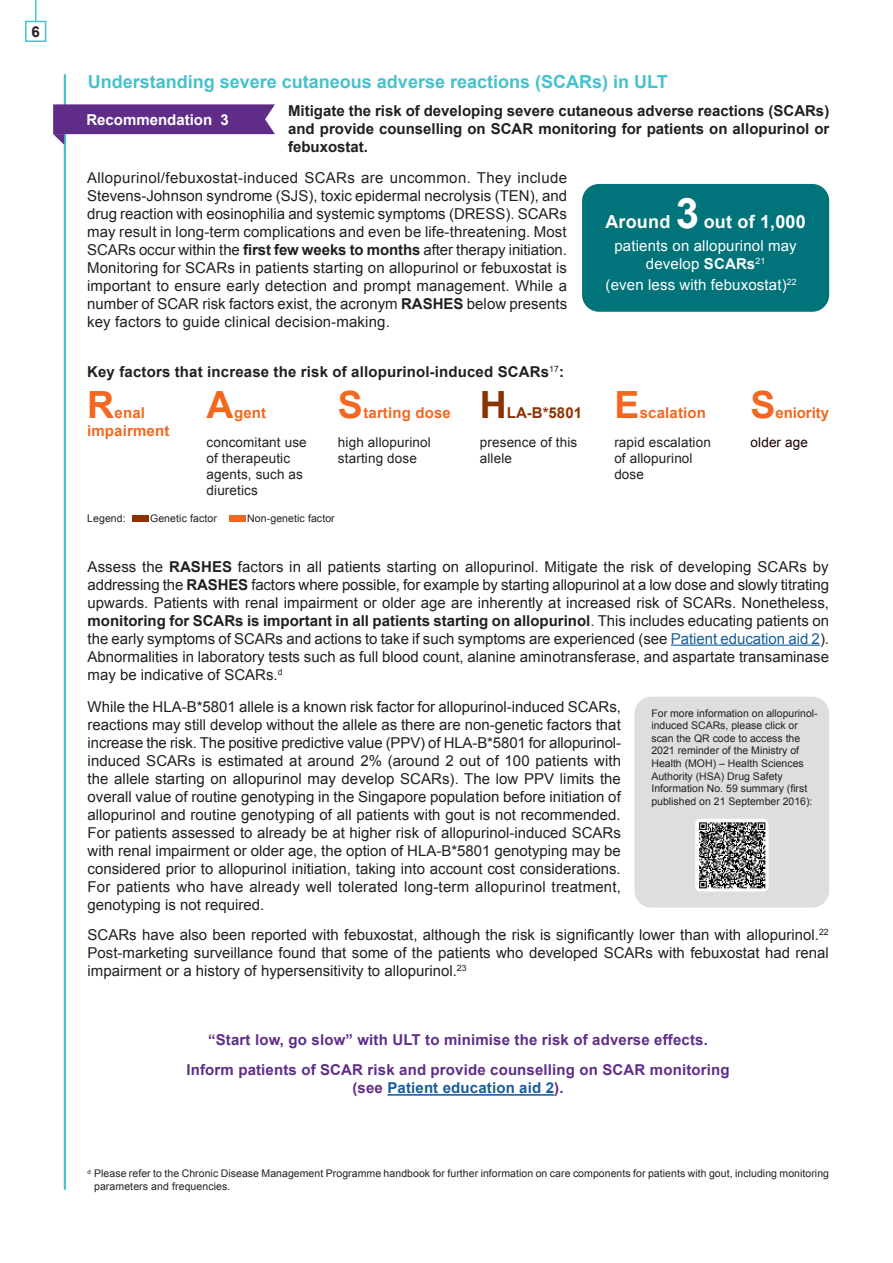
<style>
.page{position:relative;width:893px;height:1263px;background:#fff}
.page>*{position:absolute;margin:0;border:0;box-sizing:border-box;transform-origin:0 0}
.Body{font:700 42px "Arial";color:#fff}
.Body-2{font:700 37.5px "Arial";color:#f36821}
.Body-3{font:700 37.5px "Arial";color:#8c3101}
.Subheader{font:700 18px "Arial";color:#44c2ce}
.Body-4{font:700 18px "Arial";letter-spacing:.01em;color:#fff}
.Body-5{font:15px/18px "Arial";color:#231f20;text-align:justify}
.Body-6{font:700 15px/18px "Arial";letter-spacing:.01em;color:#231f20;text-align:justify}
.Body-7{font:700 15px/18px "Arial";letter-spacing:.01em;color:#5f2d88;text-align:center}
.Body-8{font:15px/18px "Arial";letter-spacing:.01em;color:#fff;text-align:center}
.Body-9{font:700 15px/18px "Arial";letter-spacing:.01em;color:#f36821;text-align:center}
.Recommendation_Tab{font:700 15px "Arial";color:#fff}
.Body-10{font:700 15px "Arial";color:#8c3101}
.Body-11{font:13.5px/16.2px "Arial";letter-spacing:.01em;color:#231f20}
.Body-12{font:13.5px "Arial";letter-spacing:.01em;color:#1b0000}
.Body-13{font:10.5px/12.6px "Arial";color:#231f20}
.s1{font-weight:700}
.s2{color:#175d9e}
</style>
<div class="page">
<hr style="left:64px;top:74px;width:2px;height:1116px;background:#44c2ce">
<div style="left:582px;top:184px;width:247px;height:128px;background:#00747a;border-radius:17px"></div>
<div style="left:634px;top:697px;width:195px;height:211px;background:#dddee0;border-radius:17px"></div>
<svg style="left:53px;top:104px;width:222px;height:41px"></svg>
<hr style="left:671px;top:645px;width:149px;height:1px;background:#175d9e">
<hr style="left:387px;top:1094px;width:167px;height:2px;background:#175d9e">
<div style="left:132px;top:515px;width:17px;height:7px;background:#8c3101"></div>
<div style="left:229px;top:515px;width:17px;height:7px;background:#f36821"></div>
<img style="left:695px;top:819px;width:73px;height:72px">
<div style="left:25px;top:21px;width:21px;height:21px;border:2px solid #44c2ce"></div>
<svg style="left:35px;top:0;width:1px;height:22px"></svg>
<p class="Body-6" style="left:32px;top:23px;width:10px">6</p>
<p class="Subheader" style="left:88px;top:70px;width:581px">Understanding severe cutaneous adverse reactions (SCARs) in ULT</p>
<p class="Recommendation_Tab" style="left:86px;top:110px;width:144px">Recommendation 3</p>
<p class="Body-6" style="left:288px;top:102px;width:543px">Mitigate the risk of developing severe cutaneous adverse reactions (SCARs) and provide counselling on SCAR monitoring for patients on allopurinol or febuxostat.</p>
<p class="Body-5" style="left:87px;top:169px;width:482px">Allopurinol/febuxostat-induced SCARs are uncommon. They include Stevens-Johnson syndrome (SJS), toxic epidermal necrolysis (TEN), and drug reaction with eosinophilia and systemic symptoms (DRESS). SCARs may result in long-term complications and even be life-threatening. Most SCARs occur within the <span class="s1">first few weeks to months</span> after therapy initiation.<br>Monitoring for SCARs in patients starting on allopurinol or febuxostat is important to ensure early detection and prompt management. While a number of SCAR risk factors exist, the acronym <span class="s1">RASHES</span> below presents key factors to guide clinical decision-making.</p>
<p class="Body-6" style="left:87px;top:363px;width:478px">Key factors that increase the risk of allopurinol-induced SCARs<sup>17</sup>:</p>
<p class="Body-2" style="left:87px;top:380px;width:29px">R</p>
<p class="Body-2" style="left:338px;top:380px;width:27px">S</p>
<p class="Body-2" style="left:207px;top:380px;width:29px">A</p>
<p class="Body-3" style="left:480px;top:380px;width:29px">H</p>
<p class="Body-10" style="left:507px;top:403px;width:77px">LA-B*5801</p>
<p class="Body-11" style="left:480px;top:434px;width:99px">presence of this allele</p>
<p class="Body-9" style="left:87px;top:404px;width:84px">enal impairment</p>
<p class="Body-9" style="left:363px;top:404px;width:89px">tarting dose</p>
<p class="Body-11" style="left:338px;top:434px;width:94px">high allopurinol starting dose</p>
<p class="Body-9" style="left:234px;top:404px;width:34px">gent</p>
<p class="Body-11" style="left:207px;top:434px;width:102px">concomitant use of therapeutic agents, such as diuretics</p>
<p class="Body-13" style="left:87px;top:512px;width:40px">Legend:</p>
<p class="Body-13" style="left:150px;top:512px;width:68px">Genetic factor</p>
<p class="Body-13" style="left:247px;top:512px;width:89px">Non-genetic factor</p>
<p class="Body-4" style="left:605px;top:210px;width:66px">Around</p>
<p class="Body" style="left:676px;top:185px;width:25px">3</p>
<p class="Body-4" style="left:704px;top:210px;width:104px">out of 1,000</p>
<p class="Body-8" style="left:614px;top:237px;width:184px">patients on allopurinol may develop <span class="s1">SCARs</span><sup>21</sup></p>
<p class="Body-8" style="left:606px;top:276px;width:192px">(even less with febuxostat)<sup>22</sup></p>
<p class="Body-2" style="left:614px;top:380px;width:27px">E</p>
<p class="Body-9" style="left:640px;top:404px;width:68px">scalation</p>
<p class="Body-11" style="left:614px;top:434px;width:98px">rapid escalation of allopurinol dose</p>
<p class="Body-2" style="left:751px;top:380px;width:27px">S</p>
<p class="Body-9" style="left:775px;top:404px;width:55px">eniority</p>
<p class="Body-12" style="left:751px;top:433px;width:59px">older age</p>
<p class="Body-5" style="left:88px;top:557px;width:743px">Assess the <span class="s1">RASHES</span> factors in all patients starting on allopurinol. Mitigate the risk of developing SCARs by addressing the <span class="s1">RASHES</span> factors where possible, for example by starting allopurinol at a low dose and slowly titrating upwards. Patients with renal impairment or older age are inherently at increased risk of SCARs. Nonetheless, <span class="s1">monitoring for SCARs is important in all patients starting on allopurinol</span>. This includes educating patients on the early symptoms of SCARs and actions to take if such symptoms are experienced (see <span class="s2">Patient education aid 2</span>).<br>Abnormalities in laboratory tests such as full blood count, alanine aminotransferase, and aspartate transaminase may be indicative of SCARs.<sup>d</sup></p>
<p class="Body-13" style="left:651px;top:707px;width:168px">For more information on allopurinol&shy;induced SCARs, please click or scan the QR code to access the<br>2021 reminder of the Ministry of<br>Health (MOH) – Health Sciences<br>Authority (HSA) Drug Safety<br>Information No. 59 summary (first published on 21 September 2016):</p>
<p class="Body-5" style="left:88px;top:698px;width:535px">While the HLA-B*5801 allele is a known risk factor for allopurinol-induced SCARs, reactions may still develop without the allele as there are non-genetic factors that increase the risk. The positive predictive value (PPV) of HLA-B*5801 for allopurinol&shy;induced SCARs is estimated at around 2% (around 2 out of 100 patients with the allele starting on allopurinol may develop SCARs). The low PPV limits the overall value of routine genotyping in the Singapore population before initiation of allopurinol and routine genotyping of all patients with gout is not recommended.<br>For patients assessed to already be at higher risk of allopurinol-induced SCARs with renal impairment or older age, the option of HLA-B*5801 genotyping may be considered prior to allopurinol initiation, taking into account cost considerations.<br>For patients who have already well tolerated long-term allopurinol treatment, genotyping is not required.</p>
<p class="Body-5" style="left:88px;top:925px;width:743px">SCARs have also been reported with febuxostat, although the risk is significantly lower than with allopurinol.<sup>22<br></sup>Post-marketing surveillance found that some of the patients who developed SCARs with febuxostat had renal impairment or a history of hypersensitivity to allopurinol.<sup>23</sup></p>
<p class="Body-7" style="left:208px;top:1031px;width:501px">“Start low, go slow” with ULT to minimise the risk of adverse effects.</p>
<p class="Body-7" style="left:186px;top:1061px;width:545px">Inform patients of SCAR risk and provide counselling on SCAR monitoring (see <span class="s2">Patient education aid 2</span>).</p>
<p class="Body-13" style="left:94px;top:1167px;width:736px;text-indent:-6px"><sup>d</sup> Please refer to the Chronic Disease Management Programme handbook for further information on care components for patients with gout, including monitoring parameters and frequencies.</p>
</div>
